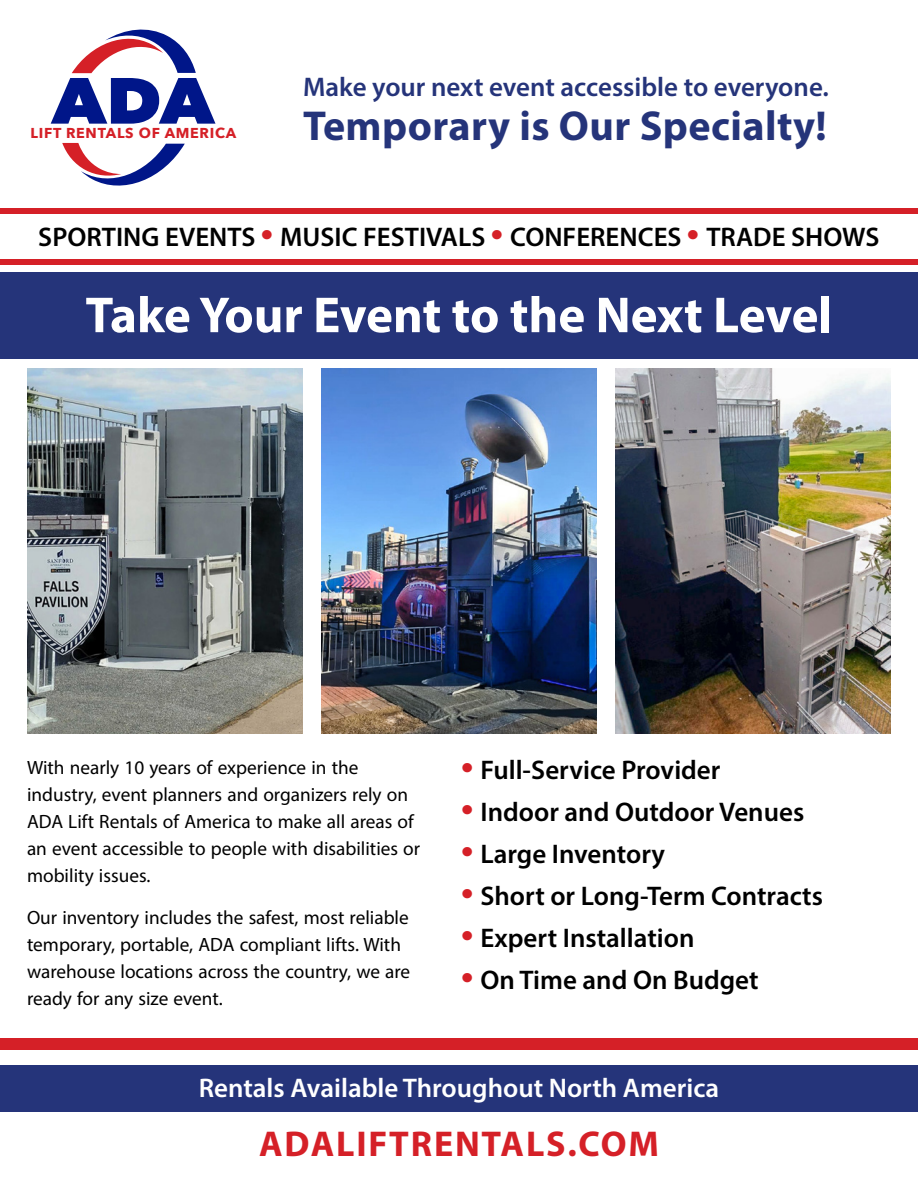
<style>
.page{position:relative;width:918px;height:1188px;background:#fff}
.page>*{position:absolute;margin:0;border:0;box-sizing:border-box;transform-origin:0 0}
.t1{font:800 64.5px "Avenir Next";color:#001689;scale:1.09 1}
.t2{font:700 51px "Myriad Pro";letter-spacing:-.005em;color:#fff}
.t3{font:700 42px "Myriad Pro";letter-spacing:.01em;color:#25347a}
.t4{font:700 36px "Myriad Pro";letter-spacing:.05em;color:#d52027}
.t5{font:27px/27px "Myriad Arabic";color:#000}
.t6{font:600 27px "Myriad Pro";color:#000}
.t7{font:600 27px "Myriad Pro";color:#fff}
.t8{font:600 27px "Myriad Pro";color:#25347a}
.t9{font:700 14.4px "Avenir Next";letter-spacing:.05em;color:#d52027}
.s1{font-family:"Arial";font-weight:700;font-size:33px;color:#d52027}
</style>
<div class="page">
<div style="left:0;top:1038px;width:918px;height:12px;background:#d52027"></div>
<div style="left:0;top:1065px;width:918px;height:46px;background:#25347a"></div>
<img style="left:27px;top:369px;width:276px;height:364px">
<img style="left:321px;top:369px;width:276px;height:364px">
<img style="left:615px;top:369px;width:276px;height:364px">
<div style="left:0;top:209px;width:918px;height:5px;background:#d52027"></div>
<div style="left:0;top:259px;width:918px;height:6px;background:#d52027"></div>
<svg style="left:72px;top:29px;width:124px;height:44px"></svg>
<svg style="left:62px;top:143px;width:123px;height:43px"></svg>
<div style="left:0;top:272px;width:918px;height:87px;background:#25347a"></div>
<h1 class="t1" style="left:52px;top:61px;width:151px">ADA</h1>
<p class="t9" style="left:31px;top:121px;width:207px">LIFT RENTALS OF AMERICA</p>
<p class="t8" style="left:303px;top:70px;width:527px">Make your next event accessible to everyone.</p>
<h3 class="t3" style="left:303px;top:98px;width:525px">Temporary is Our Specialty!</h3>
<p class="t6" style="left:38px;top:220px;width:843px">SPORTING EVENTS <span class="s1">•</span> MUSIC FESTIVALS <span class="s1">•</span> CONFERENCES <span class="s1">•</span> TRADE SHOWS</p>
<h2 class="t2" style="left:85px;top:282px;width:749px">Take Your Event to the Next Level</h2>
<p class="t5" style="left:27px;top:754px;width:395px">With nearly 10 years of experience in the industry, event planners and organizers rely on ADA Lift Rentals of America to make all areas of an event accessible to people with disabilities or mobility issues.</p>
<p class="t5" style="left:27px;top:904px;width:385px">Our inventory includes the safest, most reliable temporary, portable, ADA compliant lifts. With warehouse locations across the country, we are ready for any size event.</p>
<p class="t6" style="left:461px;top:753px;width:261px"><span class="s1">•</span> Full-Service Provider</p>
<p class="t6" style="left:461px;top:795px;width:344px"><span class="s1">•</span> Indoor and Outdoor Venues</p>
<p class="t6" style="left:461px;top:837px;width:205px"><span class="s1">•</span> Large Inventory</p>
<p class="t6" style="left:461px;top:879px;width:363px"><span class="s1">•</span> Short or Long-Term Contracts</p>
<p class="t6" style="left:461px;top:921px;width:235px"><span class="s1">•</span> Expert Installation</p>
<p class="t6" style="left:461px;top:963px;width:299px"><span class="s1">•</span> On Time and On Budget</p>
<p class="t7" style="left:199px;top:1071px;width:522px">Rentals Available Throughout North America</p>
<h3 class="t4" style="left:259px;top:1120px;width:401px">ADALIFTRENTALS.COM</h3>
</div>
